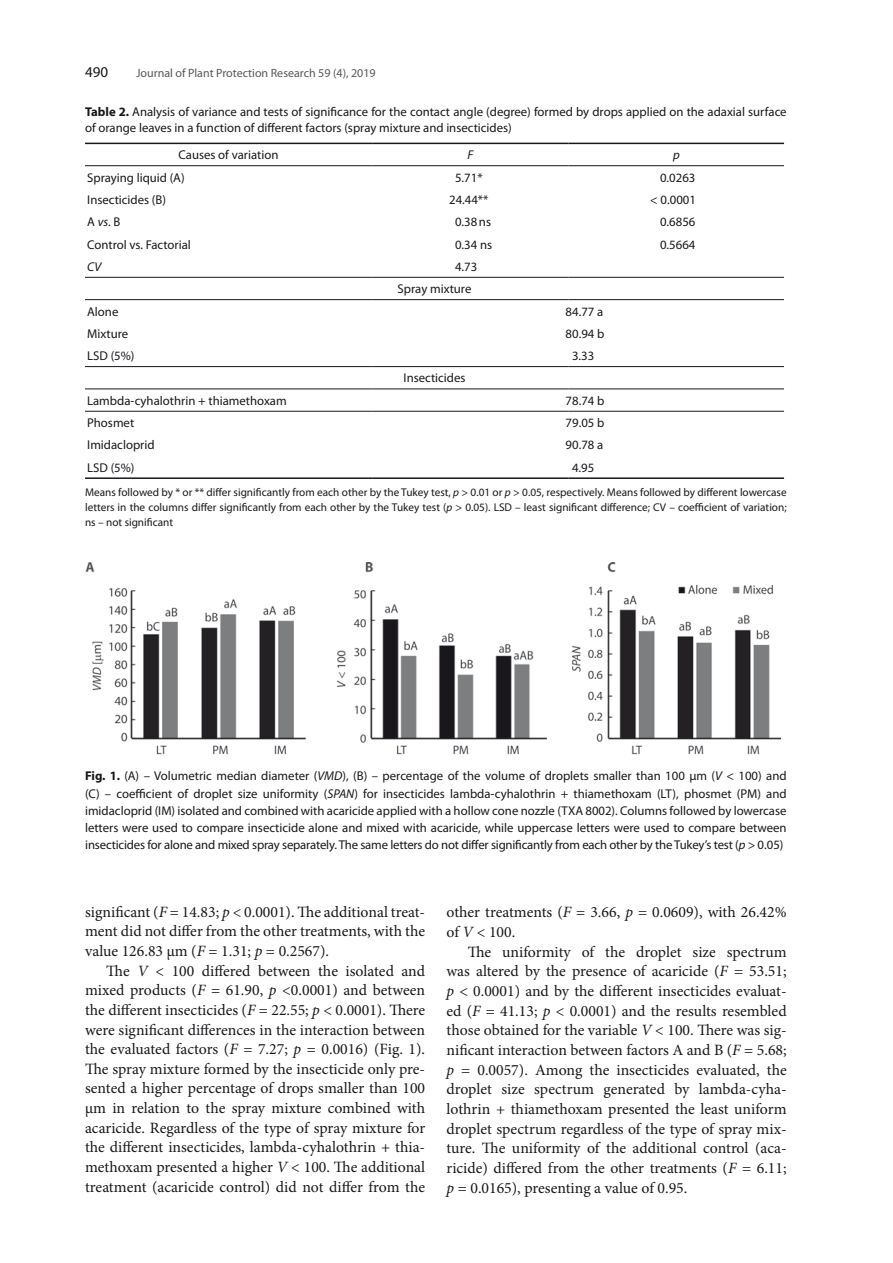
<style>
.page{position:relative;width:893px;height:1263px;background:#fff}
.page>*{position:absolute;margin:0;border:0;box-sizing:border-box;transform-origin:0 0}
.t1{font:15.75px/19.6px "Minion Pro";color:#1a171c;text-align:justify}
.t2{font:15px "Myriad Pro";color:#1a171c}
.t3{font:12.75px/17.2px "Myriad Pro";color:#1a171c}
.t4{font:italic 12.75px "Myriad Pro";color:#1a171c}
.t5{font:12px "Myriad Pro";color:#58585a}
.t6{font:11.25px/15px "Myriad Pro";color:#1a171c;text-align:justify}
.s1{font-weight:700}
.s2{font-style:italic}
</style>
<div class="page">
<hr style="left:85px;top:143px;width:287px;height:1px;background:#1a171c">
<hr style="left:372px;top:143px;width:197px;height:1px;background:#1a171c">
<hr style="left:569px;top:143px;width:215px;height:1px;background:#1a171c">
<hr style="left:85px;top:477px;width:287px;height:2px;background:#1a171c">
<hr style="left:372px;top:477px;width:197px;height:2px;background:#1a171c">
<hr style="left:569px;top:477px;width:215px;height:2px;background:#1a171c">
<hr style="left:85px;top:165px;width:287px;height:1px;background:#1a171c">
<hr style="left:372px;top:165px;width:197px;height:1px;background:#1a171c">
<hr style="left:569px;top:165px;width:215px;height:1px;background:#1a171c">
<hr style="left:85px;top:277px;width:287px;height:1px;background:#1a171c">
<hr style="left:372px;top:277px;width:197px;height:1px;background:#1a171c">
<hr style="left:569px;top:277px;width:215px;height:1px;background:#1a171c">
<hr style="left:85px;top:299px;width:287px;height:1px;background:#1a171c">
<hr style="left:372px;top:299px;width:197px;height:1px;background:#1a171c">
<hr style="left:569px;top:299px;width:215px;height:1px;background:#1a171c">
<hr style="left:85px;top:366px;width:287px;height:1px;background:#1a171c">
<hr style="left:372px;top:366px;width:197px;height:1px;background:#1a171c">
<hr style="left:569px;top:366px;width:215px;height:1px;background:#1a171c">
<hr style="left:85px;top:388px;width:287px;height:1px;background:#1a171c">
<hr style="left:372px;top:388px;width:197px;height:1px;background:#1a171c">
<hr style="left:569px;top:388px;width:215px;height:1px;background:#1a171c">
<hr style="left:85px;top:411px;width:287px;height:1px;background:#1a171c">
<hr style="left:372px;top:411px;width:197px;height:1px;background:#1a171c">
<hr style="left:569px;top:411px;width:215px;height:1px;background:#1a171c">
<img style="left:85px;top:562px;width:695px;height:193px">
<p class="t2" style="left:85px;top:63px;width:25px">490</p>
<p class="t5" style="left:136px;top:66px;width:241px">Journal of Plant Protection Research 59 (4), 2019</p>
<p class="t3" style="left:85px;top:103px;width:703px;line-height:16.5px"><span class="s1">Table 2.</span> Analysis of variance and tests of significance for the contact angle (degree) formed by drops applied on the adaxial surface of orange leaves in a function of different factors (spray mixture and insecticides)</p>
<p class="t3" style="left:179px;top:146px;width:101px">Causes of variation</p>
<p class="t4" style="left:467px;top:147px;width:7px">F</p>
<p class="t4" style="left:673px;top:147px;width:8px">p</p>
<p class="t3" style="left:87px;top:169px;width:99px">Spraying liquid (A)</p>
<p class="t3" style="left:455px;top:169px;width:29px">5.71*</p>
<p class="t3" style="left:660px;top:169px;width:37px">0.0263</p>
<p class="t3" style="left:87px;top:191px;width:80px">Insecticides (B)</p>
<p class="t3" style="left:449px;top:191px;width:41px">24.44**</p>
<p class="t3" style="left:650px;top:191px;width:47px">&lt; 0.0001</p>
<p class="t3" style="left:87px;top:213px;width:35px">A <span class="s2">vs</span>. B</p>
<p class="t3" style="left:455px;top:213px;width:37px">0.38ns</p>
<p class="t3" style="left:660px;top:213px;width:37px">0.6856</p>
<p class="t3" style="left:87px;top:235px;width:105px">Control vs. Factorial</p>
<p class="t3" style="left:455px;top:235px;width:39px">0.34 ns</p>
<p class="t3" style="left:660px;top:235px;width:37px">0.5664</p>
<p class="t4" style="left:87px;top:259px;width:16px">CV</p>
<p class="t3" style="left:398px;top:255px;width:81px;line-height:22.4px;text-indent:57px">4.73<br>Spray mixture</p>
<p class="t3" style="left:87px;top:302px;width:33px">Alone</p>
<p class="t3" style="left:566px;top:302px;width:39px">84.77 a</p>
<p class="t3" style="left:87px;top:325px;width:43px">Mixture</p>
<p class="t3" style="left:566px;top:325px;width:40px">80.94 b</p>
<p class="t3" style="left:87px;top:347px;width:49px">LSD (5%)</p>
<p class="t3" style="left:572px;top:347px;width:24px">3.33</p>
<p class="t3" style="left:403px;top:369px;width:64px">Insecticides</p>
<p class="t3" style="left:87px;top:392px;width:201px">Lambda-cyhalothrin + thiamethoxam</p>
<p class="t3" style="left:566px;top:392px;width:40px">78.74 b</p>
<p class="t3" style="left:87px;top:414px;width:49px">Phosmet</p>
<p class="t3" style="left:566px;top:414px;width:40px">79.05 b</p>
<p class="t3" style="left:87px;top:436px;width:69px">Imidacloprid</p>
<p class="t3" style="left:566px;top:436px;width:39px">90.78 a</p>
<p class="t3" style="left:87px;top:459px;width:49px">LSD (5%)</p>
<p class="t3" style="left:572px;top:459px;width:24px">4.95</p>
<p class="t6" style="left:85px;top:485px;width:703px">Means followed by * or ** differ significantly from each other by the Tukey test, <span class="s2">p</span> &gt; 0.01 or <span class="s2">p</span> &gt; 0.05, respectively. Means followed by different lowercase letters in the columns differ significantly from each other by the Tukey test (<span class="s2">p</span> &gt; 0.05). LSD – least significant difference; CV – coefficient of variation; ns – not significant</p>
<p class="t3" style="left:85px;top:767px;width:703px;text-align:justify"><span class="s1">Fig. 1.</span> (A) – Volumetric median diameter (<span class="s2">VMD</span>), (B) – percentage of the volume of droplets smaller than 100 μm (<span class="s2">V</span> &lt; 100) and (C) – coefficient of droplet size uniformity (<span class="s2">SPAN</span>) for insecticides lambda-cyhalothrin + thiamethoxam (LT), phosmet (PM) and imidacloprid (IM) isolated and combined with acaricide applied with a hollow cone nozzle (TXA 8002). Columns followed by lowercase letters were used to compare insecticide alone and mixed with acaricide, while uppercase letters were used to compare between insecticides for alone and mixed spray separately. The same letters do not differ significantly from each other by the Tukey’s test (<span class="s2">p</span> &gt; 0.05)</p>
<p class="t1" style="left:85px;top:902px;width:342px">significant (<span class="s2">F</span> = 14.83; <span class="s2">p</span> &lt; 0.0001). The additional treat&shy;ment did not differ from the other treatments, with the value 126.83 μm (<span class="s2">F</span> = 1.31; <span class="s2">p</span> = 0.2567).</p>
<p class="t1" style="left:85px;top:961px;width:342px;text-indent:21px">The <span class="s2">V</span> &lt; 100 differed between the isolated and mixed products (<span class="s2">F</span> = 61.90, <span class="s2">p</span> &lt;0.0001) and between the different insecticides (<span class="s2">F</span> = 22.55; <span class="s2">p</span> &lt; 0.0001). There were significant differences in the interaction between the evaluated factors (<span class="s2">F</span> = 7.27; <span class="s2">p</span> = 0.0016) (Fig. 1).<br>The spray mixture formed by the insecticide only pre&shy;sented a higher percentage of drops smaller than 100 μm in relation to the spray mixture combined with acaricide. Regardless of the type of spray mixture for the different insecticides, lambda-cyhalothrin + thia&shy;methoxam presented a higher <span class="s2">V</span> &lt; 100. The additional treatment (acaricide control) did not differ from the</p>
<p class="t1" style="left:446px;top:903px;width:342px">other treatments (<span class="s2">F</span> = 3.66, <span class="s2">p</span> = 0.0609), with 26.42% of <span class="s2">V</span> &lt; 100.</p>
<p class="t1" style="left:446px;top:942px;width:342px;text-indent:21px">The uniformity of the droplet size spectrum was altered by the presence of acaricide (<span class="s2">F</span> = 53.51; <span class="s2">p</span> &lt; 0.0001) and by the different insecticides evaluat&shy;ed (<span class="s2">F</span> = 41.13; <span class="s2">p</span> &lt; 0.0001) and the results resembled those obtained for the variable <span class="s2">V</span> &lt; 100. There was sig&shy;nificant interaction between factors A and B (<span class="s2">F</span> = 5.68; <span class="s2">p</span> = 0.0057). Among the insecticides evaluated, the droplet size spectrum generated by lambda-cyha&shy;lothrin + thiamethoxam presented the least uniform droplet spectrum regardless of the type of spray mix&shy;ture. The uniformity of the additional control (aca&shy;ricide) differed from the other treatments (<span class="s2">F</span> = 6.11; <span class="s2">p</span> = 0.0165), presenting a value of 0.95.</p>
</div>
